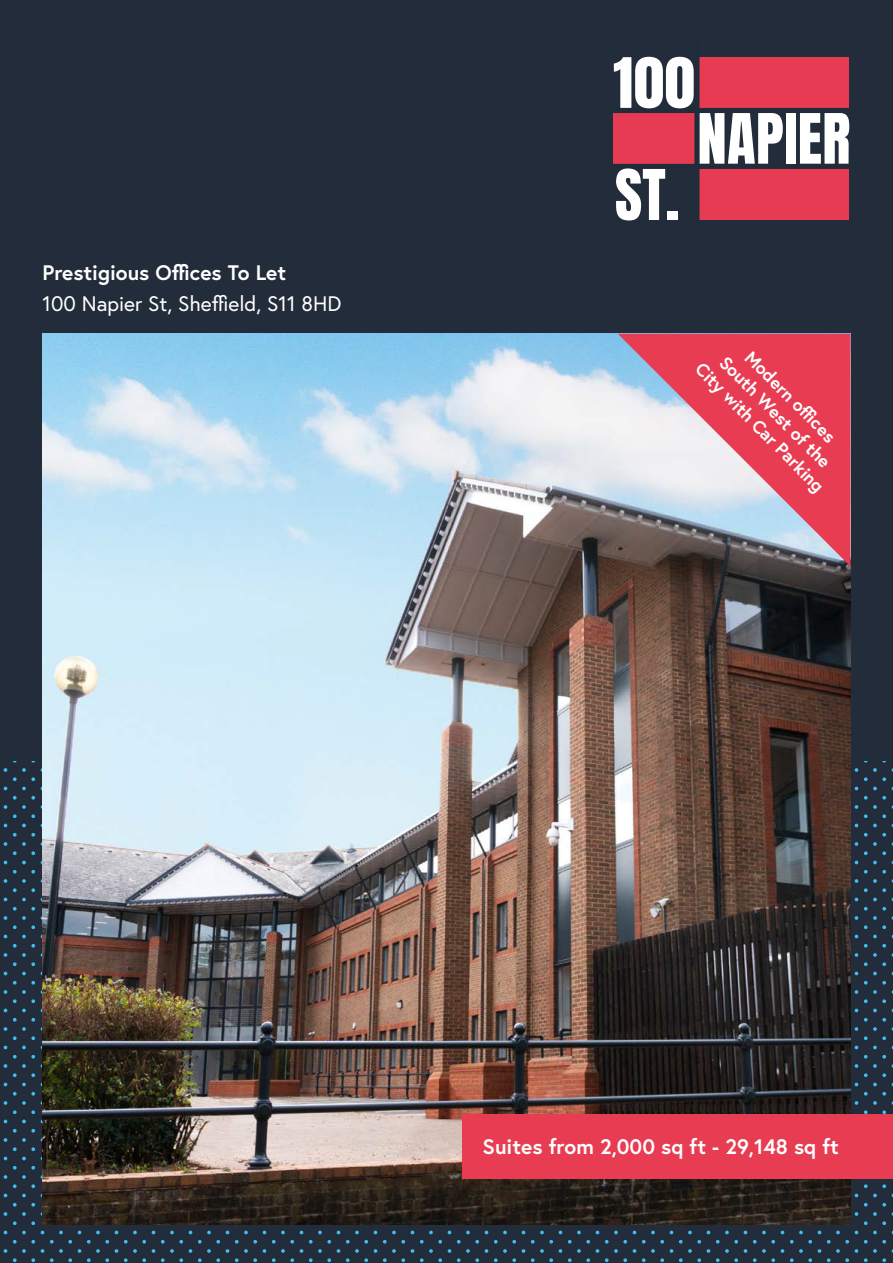
<style>
.page{position:relative;width:893px;height:1263px;background:#222c3b}
.page>*{position:absolute;margin:0;border:0;box-sizing:border-box;transform-origin:0 0}
.t1{font:59.4px "Anton";color:#fff}
.t2{font:58.95px "Anton";letter-spacing:.005em;color:#fff}
.t3{font:58.95px "Anton";letter-spacing:.005em;color:#fff;scale:1.04 1}
.t4{font:700 21px "Europa";color:#fff}
.t5{font:21px "Europa";color:#fff}
.t6{font:700 18px "Europa";color:#fff}
</style>
<div class="page">
<svg style="left:3px;top:762px;width:890px;height:500px"></svg>
<img style="left:43px;top:334px;width:807px;height:891px">
<div style="left:463px;top:1114px;width:430px;height:65px;background:#e83c52"></div>
<svg style="left:618px;top:334px;width:232px;height:232px;background:#cd7c8b"></svg>
<div style="left:696px;top:57px;width:153px;height:54px;background:#e63b53"></div>
<div style="left:614px;top:111px;width:83px;height:55px;background:#e63b53"></div>
<div style="left:699px;top:166px;width:150px;height:54px;background:#e63b53"></div>
<div style="left:694px;top:39px;width:5px;height:190px;background:#212c3a"></div>
<div style="left:604px;top:108px;width:265px;height:5px;background:#212c3a"></div>
<div style="left:604px;top:164px;width:265px;height:5px;background:#212c3a"></div>
<p class="t4" style="left:43px;top:258px;width:245px">Prestigious Offices To Let</p>
<p class="t5" style="left:43px;top:290px;width:300px">100 Napier St, Sheffield, S11 8HD</p>
<h2 class="t3" style="left:613px;top:53px;width:80px">100</h2>
<h1 class="t1" style="left:615px;top:165px;width:66px">ST.</h1>
<h2 class="t2" style="left:697px;top:109px;width:155px">NAPIER</h2>
<p class="t6" style="left:757px;top:346px;width:122px;rotate:45deg">Modern offi ces</p>
<p class="t6" style="left:731px;top:351px;width:150px;rotate:45deg">South West of the</p>
<p class="t6" style="left:707px;top:357px;width:175px;rotate:45deg">City with Car Parking</p>
<p class="t4" style="left:483px;top:1132px;width:358px">Suites from 2,000 sq ft - 29,148 sq ft</p>
</div>
